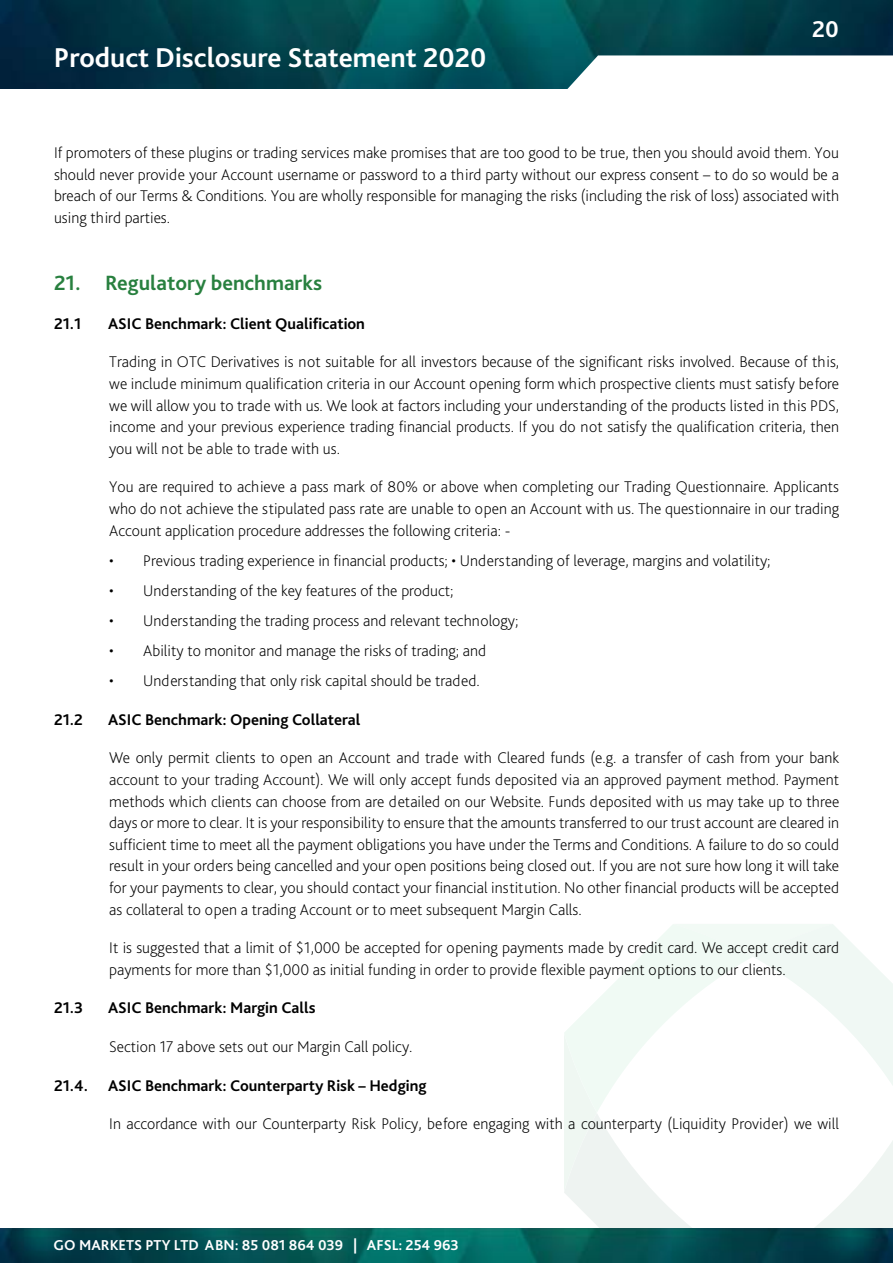
<style>
.page{position:relative;width:893px;height:1263px;background:#fff}
.page>*{position:absolute;margin:0;border:0;box-sizing:border-box;transform-origin:0 0}
.t1{font:700 28.5px "Bliss Pro";color:#fff}
.t2{font:700 24px "Bliss Pro";color:#fff}
.t3{font:700 21.6px "Bliss Pro";color:#28803f}
.t4{font:200 16.2px/21.6px "Bliss Pro";color:#000;text-align:justify}
.t5{font:700 16.2px "Bliss Pro";color:#000}
.t6{font:700 15px "Bliss Pro";color:#fff}
</style>
<div class="page">
<svg style="left:564px;top:924px;width:329px;height:304px"></svg>
<img style="left:1px;top:1228px;width:892px;height:35px">
<img style="left:0;top:0;width:893px;height:89px">
<svg style="left:566px;top:55px;width:327px;height:34px"></svg>
<h1 class="t1" style="left:54px;top:40px;width:434px">Product Disclosure Statement 2020</h1>
<h2 class="t2" style="left:812px;top:14px;width:28px">20</h2>
<p class="t4" style="left:54px;top:141px;width:787px">If promoters of these plugins or trading services make promises that are too good to be true, then you should avoid them. You should never provide your Account username or password to a third party without our express consent – to do so would be a breach of our Terms &amp; Conditions. You are wholly responsible for managing the risks (including the risk of loss) associated with using third parties.</p>
<h3 class="t3" style="left:54px;top:270px;width:270px">21. Regulatory benchmarks</h3>
<p class="t5" style="left:54px;top:313px;width:29px">21.1</p>
<p class="t5" style="left:108px;top:313px;width:258px">ASIC Benchmark: Client Qualification</p>
<p class="t4" style="left:109px;top:351px;width:731px">Trading in OTC Derivatives is not suitable for all investors because of the significant risks involved. Because of this, we include minimum qualification criteria in our Account opening form which prospective clients must satisfy before we will allow you to trade with us. We look at factors including your understanding of the products listed in this PDS, income and your previous experience trading financial products. If you do not satisfy the qualification criteria, then you will not be able to trade with us.</p>
<p class="t4" style="left:109px;top:476px;width:731px">You are required to achieve a pass mark of 80% or above when completing our Trading Questionnaire. Applicants who do not achieve the stipulated pass rate are unable to open an Account with us. The questionnaire in our trading Account application procedure addresses the following criteria: -</p>
<p class="t4" style="left:109px;top:549px;width:663px">• Previous trading experience in financial products; • Understanding of leverage, margins and volatility;</p>
<p class="t4" style="left:109px;top:579px;width:346px">• Understanding of the key features of the product;</p>
<p class="t4" style="left:109px;top:609px;width:411px">• Understanding the trading process and relevant technology;</p>
<p class="t4" style="left:109px;top:639px;width:378px">• Ability to monitor and manage the risks of trading; and</p>
<p class="t4" style="left:109px;top:670px;width:372px">• Understanding that only risk capital should be traded.</p>
<p class="t5" style="left:54px;top:709px;width:30px">21.2</p>
<p class="t5" style="left:108px;top:709px;width:254px">ASIC Benchmark: Opening Collateral</p>
<p class="t4" style="left:109px;top:747px;width:731px">We only permit clients to open an Account and trade with Cleared funds (e.g. a transfer of cash from your bank account to your trading Account). We will only accept funds deposited via an approved payment method. Payment methods which clients can choose from are detailed on our Website. Funds deposited with us may take up to three days or more to clear. It is your responsibility to ensure that the amounts transferred to our trust account are cleared in sufficient time to meet all the payment obligations you have under the Terms and Conditions. A failure to do so could result in your orders being cancelled and your open positions being closed out. If you are not sure how long it will take for your payments to clear, you should contact your financial institution. No other financial products will be accepted as collateral to open a trading Account or to meet subsequent Margin Calls.</p>
<p class="t4" style="left:109px;top:937px;width:731px">It is suggested that a limit of $1,000 be accepted for opening payments made by credit card. We accept credit card payments for more than $1,000 as initial funding in order to provide flexible payment options to our clients.</p>
<p class="t5" style="left:54px;top:998px;width:31px">21.3</p>
<p class="t5" style="left:108px;top:998px;width:209px">ASIC Benchmark: Margin Calls</p>
<p class="t4" style="left:109px;top:1035px;width:305px">Section 17 above sets out our Margin Call policy.</p>
<p class="t5" style="left:54px;top:1075px;width:374px">21.4. ASIC Benchmark: Counterparty Risk – Hedging</p>
<p class="t4" style="left:109px;top:1113px;width:731px">In accordance with our Counterparty Risk Policy, before engaging with a counterparty (Liquidity Provider) we will</p>
<p class="t6" style="left:54px;top:1236px;width:407px">GO MARKETS PTY LTD ABN: 85 081 864 039 | AFSL: 254 963</p>
</div>
